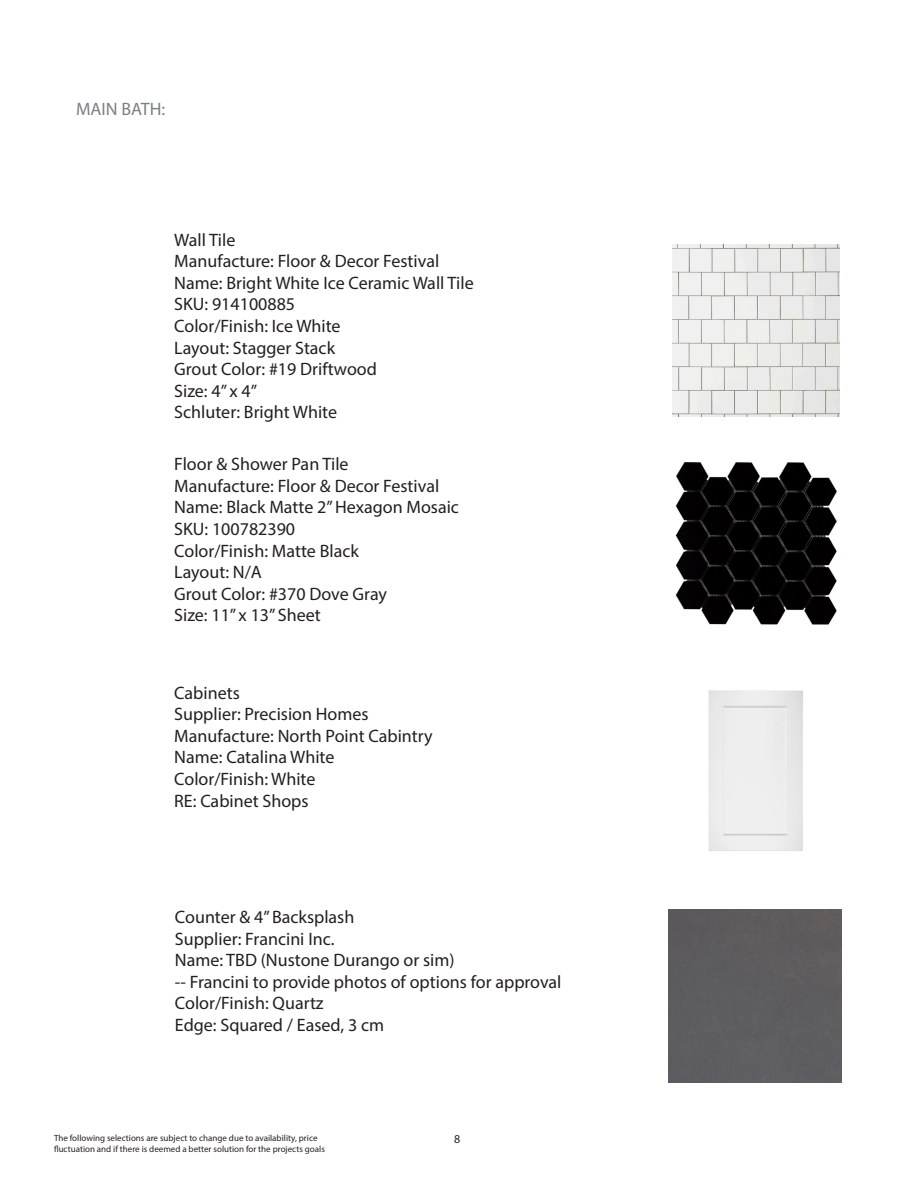
<style>
.page{position:relative;width:918px;height:1188px;background:#fff}
.page>*{position:absolute;margin:0;border:0;box-sizing:border-box;transform-origin:0 0}
.t1{font:18px "Myriad Pro";color:#231f20}
.t2{font:18px "Myriad Pro";color:#7b8085}
.t3{font:12px "Myriad Pro";color:#231f20}
.t4{font:9px/10.8px "Myriad Pro";color:#231f20}
</style>
<div class="page">
<img style="left:675px;top:462px;width:162px;height:163px">
<img style="left:673px;top:244px;width:166px;height:173px">
<div style="left:669px;top:910px;width:173px;height:172px;background:#5d5c5f"></div>
<img style="left:708px;top:690px;width:95px;height:161px">
<p class="t2" style="left:76px;top:98px;width:91px">MAIN BATH:</p>
<p class="t1" style="left:174px;top:229px;width:63px">Wall Tile</p>
<p class="t1" style="left:174px;top:250px;width:267px">Manufacture: Floor &amp; Decor Festival</p>
<p class="t1" style="left:174px;top:272px;width:301px">Name: Bright White Ice Ceramic Wall Tile</p>
<p class="t1" style="left:174px;top:293px;width:122px">SKU: 914100885</p>
<p class="t1" style="left:174px;top:315px;width:168px">Color/Finish: Ice White</p>
<p class="t1" style="left:174px;top:337px;width:162px">Layout: Stagger Stack</p>
<p class="t1" style="left:174px;top:358px;width:204px">Grout Color: #19 Driftwood</p>
<p class="t1" style="left:174px;top:380px;width:84px">Size: 4” x 4”</p>
<p class="t1" style="left:174px;top:401px;width:164px">Schluter: Bright White</p>
<p class="t1" style="left:174px;top:453px;width:176px">Floor &amp; Shower Pan Tile</p>
<p class="t1" style="left:174px;top:475px;width:267px">Manufacture: Floor &amp; Decor Festival</p>
<p class="t1" style="left:174px;top:496px;width:286px">Name: Black Matte 2” Hexagon Mosaic</p>
<p class="t1" style="left:174px;top:518px;width:122px">SKU: 100782390</p>
<p class="t1" style="left:174px;top:539px;width:186px">Color/Finish: Matte Black</p>
<p class="t1" style="left:174px;top:561px;width:89px">Layout: N/A</p>
<p class="t1" style="left:174px;top:583px;width:214px">Grout Color: #370 Dove Gray</p>
<p class="t1" style="left:174px;top:604px;width:148px">Size: 11” x 13” Sheet</p>
<p class="t1" style="left:174px;top:681px;width:67px">Cabinets</p>
<p class="t1" style="left:174px;top:703px;width:196px">Supplier: Precision Homes</p>
<p class="t1" style="left:174px;top:725px;width:260px">Manufacture: North Point Cabintry</p>
<p class="t1" style="left:174px;top:746px;width:162px">Name: Catalina White</p>
<p class="t1" style="left:174px;top:768px;width:143px">Color/Finish: White</p>
<p class="t1" style="left:174px;top:789px;width:136px">RE: Cabinet Shops</p>
<p class="t1" style="left:175px;top:906px;width:181px">Counter &amp; 4” Backsplash</p>
<p class="t1" style="left:175px;top:927px;width:161px">Supplier: Francini Inc.</p>
<p class="t1" style="left:175px;top:949px;width:281px">Name: TBD (Nustone Durango or sim)</p>
<p class="t1" style="left:175px;top:971px;width:388px">-- Francini to provide photos of options for approval</p>
<p class="t1" style="left:175px;top:992px;width:150px">Color/Finish: Quartz</p>
<p class="t1" style="left:175px;top:1014px;width:211px">Edge: Squared / Eased, 3 cm</p>
<p class="t4" style="left:54px;top:1132px;width:272px">The following selections are subject to change due to availability, price fluctuation and if there is deemed a better solution for the projects goals</p>
<p class="t3" style="left:454px;top:1132px;width:8px">8</p>
</div>
